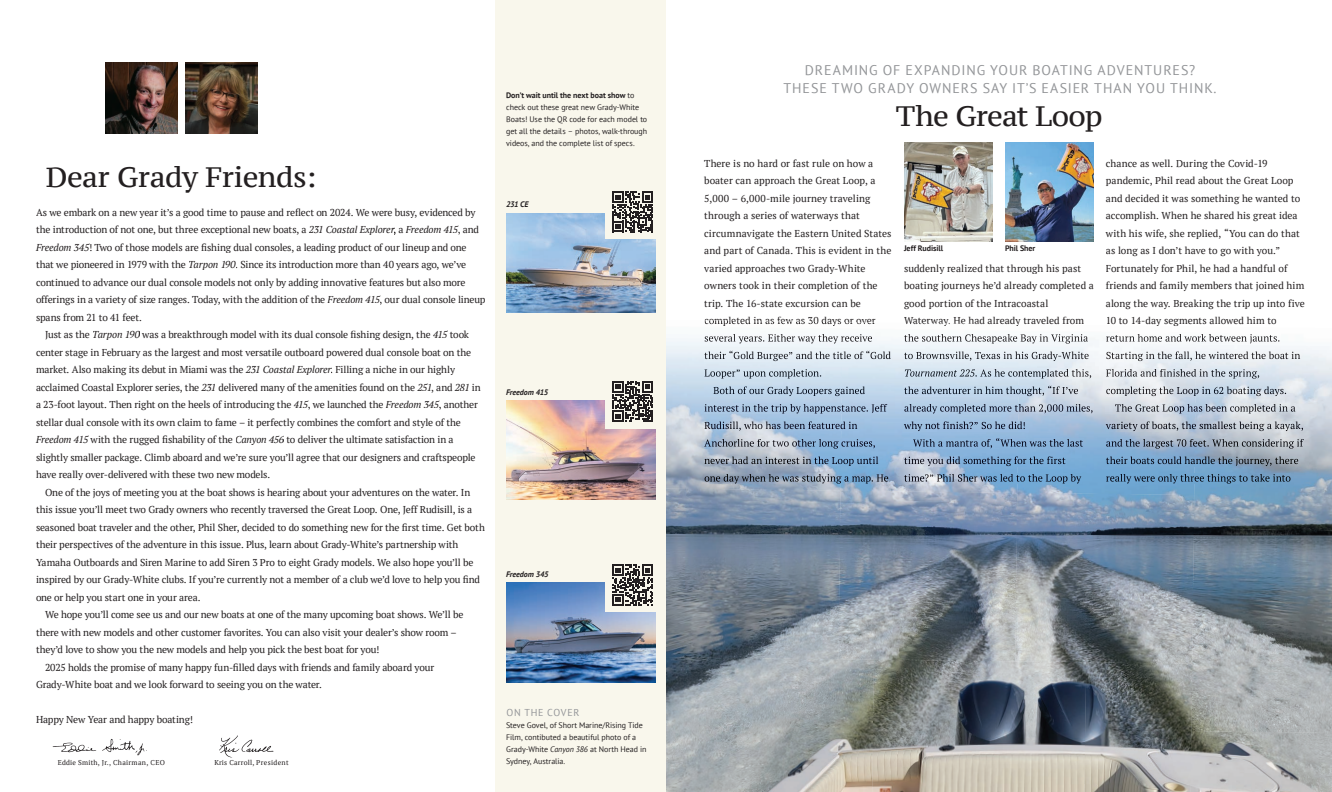
<style>
.page{position:relative;width:1332px;height:792px;background:#fff}
.page>*{position:absolute;margin:0;border:0;box-sizing:border-box;transform-origin:0 0}
.t1{font:28px "PT Serif Caption";letter-spacing:-.02em;color:#231f20}
.t2{font:14px/18px "PT Sans";letter-spacing:.065em;color:#939598;text-align:center}
.t3{font:10px/17.5px "PT Serif";letter-spacing:-.01em;color:#231f20}
.t4{font:10px "PT Sans";letter-spacing:.075em;color:#939598}
.t5{font:8px/12px "PT Sans";letter-spacing:-.005em;color:#231f20}
.t6{font:italic 700 8px "PT Sans";letter-spacing:-.01em;color:#231f20}
.t7{font:700 8px "PT Sans";letter-spacing:-.005em;color:#231f20}
.t8{font:7px "PT Serif";letter-spacing:.025em;color:#231f20}
.s1{font-style:italic}
.s2{font-weight:700}
</style>
<div class="page">
<img style="left:666px;top:320px;width:174px;height:168px">
<img style="left:840px;top:339px;width:177px;height:152px">
<img style="left:1017px;top:338px;width:177px;height:155px">
<img style="left:1194px;top:344px;width:138px;height:185px">
<img style="left:666px;top:488px;width:175px;height:169px">
<img style="left:838px;top:491px;width:180px;height:169px">
<img style="left:1015px;top:493px;width:179px;height:169px">
<img style="left:1191px;top:529px;width:141px;height:202px">
<img style="left:666px;top:657px;width:208px;height:135px">
<img style="left:872px;top:660px;width:214px;height:132px">
<img style="left:1084px;top:662px;width:108px;height:130px">
<img style="left:1191px;top:731px;width:141px;height:61px">
<div style="left:495px;top:0;width:171px;height:792px;background:#f9f7ec"></div>
<img style="left:219px;top:735px;width:55px;height:23px">
<img style="left:52px;top:739px;width:95px;height:17px">
<img style="left:105px;top:62px;width:72px;height:72px">
<img style="left:186px;top:62px;width:72px;height:72px">
<img style="left:705px;top:321px;width:170px;height:5px">
<img style="left:705px;top:334px;width:167px;height:10px">
<img style="left:704px;top:351px;width:187px;height:10px">
<img style="left:704px;top:369px;width:118px;height:9px">
<img style="left:704px;top:386px;width:161px;height:10px">
<img style="left:705px;top:404px;width:182px;height:10px">
<img style="left:704px;top:421px;width:153px;height:10px">
<img style="left:704px;top:439px;width:172px;height:10px">
<img style="left:705px;top:456px;width:174px;height:10px">
<img style="left:705px;top:474px;width:184px;height:10px">
<img style="left:906px;top:323px;width:120px;height:3px">
<img style="left:904px;top:334px;width:184px;height:10px">
<img style="left:904px;top:351px;width:185px;height:10px">
<img style="left:905px;top:369px;width:70px;height:9px">
<img style="left:975px;top:369px;width:117px;height:9px">
<img style="left:904px;top:386px;width:174px;height:10px">
<img style="left:904px;top:404px;width:189px;height:10px">
<img style="left:904px;top:421px;width:124px;height:10px">
<img style="left:904px;top:438px;width:179px;height:10px">
<img style="left:904px;top:456px;width:162px;height:10px">
<img style="left:904px;top:474px;width:177px;height:10px">
<img style="left:1106px;top:334px;width:174px;height:10px">
<img style="left:1106px;top:351px;width:194px;height:10px">
<img style="left:1106px;top:369px;width:154px;height:10px">
<img style="left:1106px;top:386px;width:186px;height:10px">
<img style="left:1106px;top:404px;width:190px;height:10px">
<img style="left:1106px;top:421px;width:198px;height:10px">
<img style="left:1106px;top:439px;width:198px;height:10px">
<img style="left:1106px;top:456px;width:193px;height:10px">
<img style="left:1106px;top:474px;width:185px;height:10px">
<img style="left:904px;top:142px;width:89px;height:100px">
<img style="left:1005px;top:142px;width:89px;height:100px">
<img style="left:507px;top:583px;width:148px;height:99px">
<img style="left:507px;top:401px;width:148px;height:99px">
<img style="left:507px;top:213px;width:148px;height:99px">
<div style="left:606px;top:558px;width:54px;height:54px;background:#f9f7ec"></div>
<svg style="left:612px;top:564px;width:41px;height:41px"></svg>
<div style="left:606px;top:374px;width:54px;height:54px;background:#f9f7ec"></div>
<svg style="left:612px;top:381px;width:41px;height:41px"></svg>
<div style="left:606px;top:185px;width:54px;height:54px;background:#f9f7ec"></div>
<svg style="left:612px;top:191px;width:41px;height:41px"></svg>
<h1 class="t1" style="left:46px;top:159px;width:272px">Dear Grady Friends:</h1>
<p class="t3" style="left:36px;top:203px;width:441px">As we embark on a new year it’s a good time to pause and reflect on 2024. We were busy, evidenced by</p>
<p class="t3" style="left:36px;top:221px;width:445px">the introduction of not one, but three exceptional new boats, a <span class="s1">231 Coastal Explorer</span>, a <span class="s1">Freedom 415</span>, and</p>
<p class="t3" style="left:36px;top:238px;width:432px"><span class="s1">Freedom 345</span>! Two of those models are fishing dual consoles, a leading product of our lineup and one</p>
<p class="t3" style="left:36px;top:256px;width:432px">that we pioneered in 1979 with the <span class="s1">Tarpon 190</span>. Since its introduction more than 40 years ago, we’ve</p>
<p class="t3" style="left:36px;top:273px;width:431px">continued to advance our dual console models not only by adding innovative features but also more</p>
<p class="t3" style="left:36px;top:291px;width:451px">offerings in a variety of size ranges. Today, with the addition of the <span class="s1">Freedom 415</span>, our dual console lineup</p>
<p class="t3" style="left:36px;top:308px;width:107px">spans from 21 to 41 feet.</p>
<p class="t3" style="left:45px;top:326px;width:426px">Just as the <span class="s1">Tarpon 190</span> was a breakthrough model with its dual console fishing design, the <span class="s1">415</span> took</p>
<p class="t3" style="left:36px;top:343px;width:437px">center stage in February as the largest and most versatile outboard powered dual console boat on the</p>
<p class="t3" style="left:36px;top:361px;width:421px">market. Also making its debut in Miami was the <span class="s1">231 Coastal Explorer</span>. Filling a niche in our highly</p>
<p class="t3" style="left:36px;top:378px;width:446px">acclaimed Coastal Explorer series, the <span class="s1">231</span> delivered many of the amenities found on the <span class="s1">251</span>, and <span class="s1">281</span> in</p>
<p class="t3" style="left:36px;top:396px;width:443px">a 23-foot layout. Then right on the heels of introducing the <span class="s1">415</span>, we launched the <span class="s1">Freedom 345</span>, another</p>
<p class="t3" style="left:36px;top:413px;width:426px">stellar dual console with its own claim to fame – it perfectly combines the comfort and style of the</p>
<p class="t3" style="left:36px;top:431px;width:419px"><span class="s1">Freedom 415</span> with the rugged fishability of the <span class="s1">Canyon 456</span> to deliver the ultimate satisfaction in a</p>
<p class="t3" style="left:36px;top:448px;width:441px">slightly smaller package. Climb aboard and we’re sure you’ll agree that our designers and craftspeople</p>
<p class="t3" style="left:36px;top:466px;width:236px">have really over-delivered with these two new models.</p>
<p class="t3" style="left:45px;top:483px;width:427px">One of the joys of meeting you at the boat shows is hearing about your adventures on the water. In</p>
<p class="t3" style="left:36px;top:501px;width:438px">this issue you’ll meet two Grady owners who recently traversed the Great Loop. One, Jeff Rudisill, is a</p>
<p class="t3" style="left:36px;top:518px;width:450px">seasoned boat traveler and the other, Phil Sher, decided to do something new for the first time. Get both</p>
<p class="t3" style="left:36px;top:536px;width:424px">their perspectives of the adventure in this issue. Plus, learn about Grady-White’s partnership with</p>
<p class="t3" style="left:36px;top:553px;width:439px">Yamaha Outboards and Siren Marine to add Siren 3 Pro to eight Grady models. We also hope you’ll be</p>
<p class="t3" style="left:36px;top:571px;width:446px">inspired by our Grady-White clubs. If you’re currently not a member of a club we’d love to help you find</p>
<p class="t3" style="left:36px;top:588px;width:166px">one or help you start one in your area.</p>
<p class="t3" style="left:45px;top:606px;width:420px">We hope you’ll come see us and our new boats at one of the many upcoming boat shows. We’ll be</p>
<p class="t3" style="left:36px;top:623px;width:422px">there with new models and other customer favorites. You can also visit your dealer’s show room –</p>
<p class="t3" style="left:36px;top:641px;width:345px">they’d love to show you the new models and help you pick the best boat for you!</p>
<p class="t3" style="left:45px;top:658px;width:391px">2025 holds the promise of many happy fun-filled days with friends and family aboard your</p>
<p class="t3" style="left:36px;top:676px;width:288px">Grady-White boat and we look forward to seeing you on the water.</p>
<p class="t3" style="left:36px;top:711px;width:159px">Happy New Year and happy boating!</p>
<p class="t8" style="left:58px;top:757px;width:109px">Eddie Smith, Jr., Chairman, CEO</p>
<p class="t8" style="left:214px;top:757px;width:76px">Kris Carroll, President</p>
<p class="t5" style="left:506px;top:89px;width:143px"><span class="s2">Don’t wait until the next boat show</span> to check out these great new Grady-White Boats! Use the QR code for each model to get all the details – photos, walk-through videos, and the complete list of specs.</p>
<p class="t6" style="left:506px;top:199px;width:24px">231 CE</p>
<p class="t6" style="left:506px;top:387px;width:44px">Freedom 415</p>
<p class="t6" style="left:506px;top:569px;width:44px">Freedom 345</p>
<p class="t4" style="left:507px;top:706px;width:74px">ON THE COVER</p>
<p class="t5" style="left:506px;top:719px;width:142px">Steve Govel, of Short Marine/Rising Tide Film, contibuted a beautiful photo of a Grady-White <span class="s1">Canyon 386</span> at North Head in Sydney, Australia.</p>
<h2 class="t2" style="left:783px;top:61px;width:435px">DREAMING OF EXPANDING YOUR BOATING ADVENTURES?<br>THESE TWO GRADY OWNERS SAY IT’S EASIER THAN YOU THINK.</h2>
<h1 class="t1" style="left:896px;top:98px;width:208px">The Great Loop</h1>
<p class="t3" style="left:704px;top:154px;width:189px">There is no hard or fast rule on how a boater can approach the Great Loop, a 5,000 – 6,000-mile journey traveling through a series of waterways that circumnavigate the Eastern United States and part of Canada. This is evident in the varied approaches two Grady-White owners took in their completion of the trip. The 16-state excursion can be completed in as few as 30 days or over</p>
<p class="t7" style="left:904px;top:243px;width:41px">Jeff Rudisill</p>
<p class="t7" style="left:1005px;top:243px;width:32px">Phil Sher</p>
<p class="t3" style="left:904px;top:259px;width:192px">suddenly realized that through his past boating journeys he’d already completed a good portion of the Intracoastal Waterway. He had already traveled from</p>
<p class="t3" style="left:1106px;top:154px;width:201px">chance as well. During the Covid-19 pandemic, Phil read about the Great Loop and decided it was something he wanted to accomplish. When he shared his great idea with his wife, she replied, “You can do that as long as I don’t have to go with you.” Fortunately for Phil, he had a handful of friends and family members that joined him along the way. Breaking the trip up into five 10 to 14-day segments allowed him to</p>
</div>
